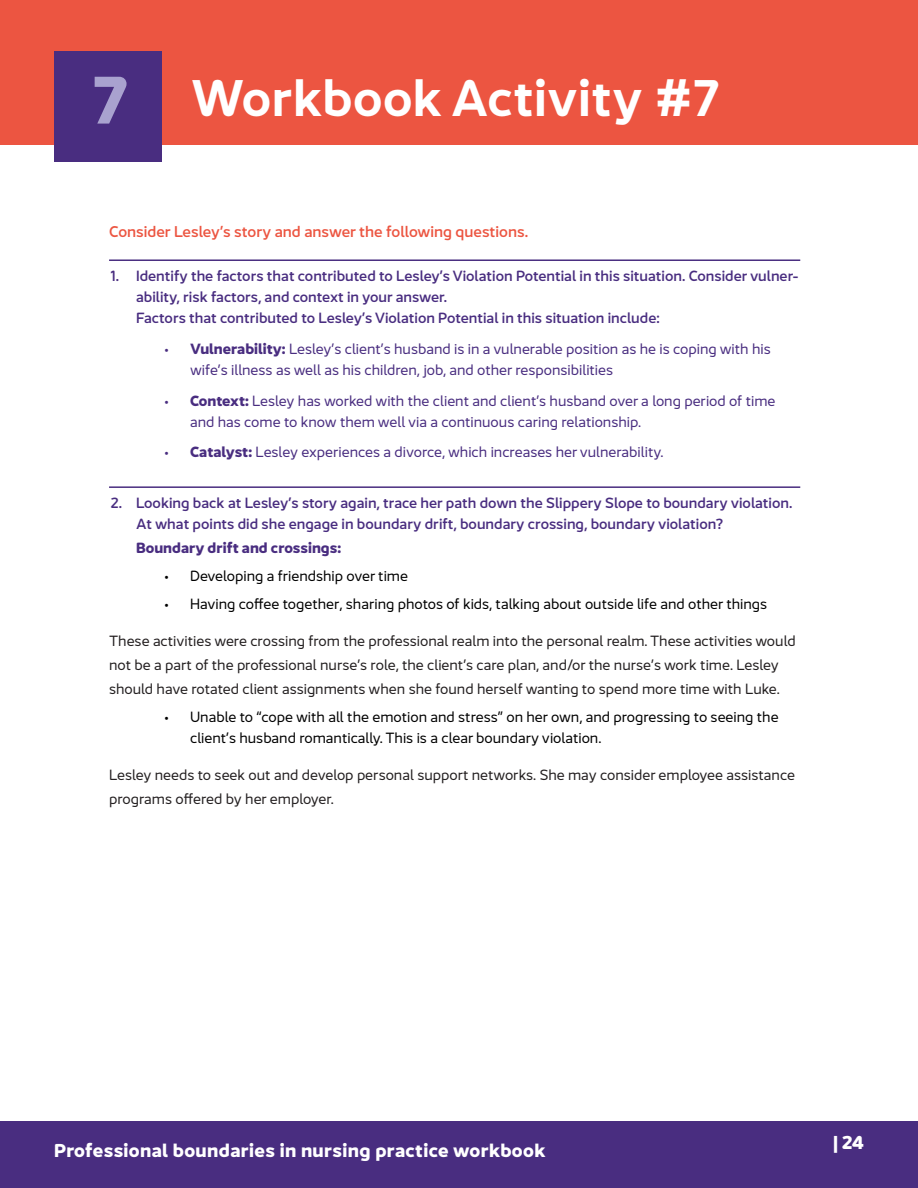
<style>
.page{position:relative;width:918px;height:1188px;background:#fff}
.page>*{position:absolute;margin:0;border:0;box-sizing:border-box;transform-origin:0 0}
.t1{font:700 64.5px "Jano Sans Pro";color:#a9a2cf}
.Header_-_top_section{font:600 49.5px "Jano Sans Pro";letter-spacing:.01em;color:#fff}
.t2{font:700 18px "Jano Sans Pro";letter-spacing:.02em;color:#fff}
.Intro_-_SALMON{font:500 15px "Jano Sans Pro";color:#ec5541}
.Body{font:14.25px/24px "Jano Sans Pro";color:#231f20}
.questions{font:500 14.25px/21px "Jano Sans Pro";color:#492d80}
.Context_questions{font:14.25px/21px "Jano Sans Pro";color:#492d80}
.Context_questions_bu{font:14.25px/21px "Jano Sans Pro";color:#000}
.questions-2{font:700 14.25px "Jano Sans Pro";color:#492d80}
.s1{font-weight:700}
</style>
<div class="page">
<div style="left:0;top:0;width:918px;height:145px;background:#ec5541"></div>
<div style="left:0;top:1121px;width:918px;height:67px;background:#492d80"></div>
<hr style="left:109px;top:259px;width:691px;height:2px;background:#492d80">
<hr style="left:109px;top:486px;width:691px;height:2px;background:#492d80">
<div style="left:54px;top:52px;width:108px;height:110px;background:#492d80"></div>
<p class="t1" style="left:92px;top:44px;width:38px">7</p>
<p class="Header_-_top_section" style="left:191px;top:56px;width:530px">Workbook Activity #7</p>
<p class="Intro_-_SALMON" style="left:109px;top:220px;width:421px">Consider Lesley’s story and answer the following questions.</p>
<p class="questions" style="left:136px;top:264px;width:664px;text-indent:-26px">1. Identify the factors that contributed to Lesley’s Violation Potential in this situation. Consider vulner&shy;ability, risk factors, and context in your answer.<br>Factors that contributed to Lesley’s Violation Potential in this situation include:</p>
<p class="Context_questions" style="left:190px;top:337px;width:582px;text-indent:-26px">• <span class="s1">Vulnerability:</span> Lesley’s client’s husband is in a vulnerable position as he is coping with his wife’s illness as well as his children, job, and other responsibilities</p>
<p class="Context_questions" style="left:190px;top:389px;width:587px;text-indent:-26px">• <span class="s1">Context:</span> Lesley has worked with the client and client’s husband over a long period of time and has come to know them well via a continuous caring relationship.</p>
<p class="Context_questions" style="left:165px;top:441px;width:500px">• <span class="s1">Catalyst:</span> Lesley experiences a divorce, which increases her vulnerability.</p>
<p class="questions" style="left:136px;top:491px;width:658px;text-indent:-26px">2. Looking back at Lesley’s story again, trace her path down the Slippery Slope to boundary violation.<br>At what points did she engage in boundary drift, boundary crossing, boundary violation?</p>
<p class="questions-2" style="left:136px;top:536px;width:207px">Boundary drift and crossings:</p>
<p class="Context_questions_bu" style="left:165px;top:564px;width:245px">• Developing a friendship over time</p>
<p class="Context_questions_bu" style="left:165px;top:592px;width:604px">• Having coffee together, sharing photos of kids, talking about outside life and other things</p>
<p class="Body" style="left:109px;top:628px;width:688px">These activities were crossing from the professional realm into the personal realm. These activities would not be a part of the professional nurse’s role, the client’s care plan, and/or the nurse’s work time. Lesley should have rotated client assignments when she found herself wanting to spend more time with Luke.</p>
<p class="Context_questions_bu" style="left:190px;top:705px;width:590px;text-indent:-26px">• Unable to “cope with all the emotion and stress” on her own, and progressing to seeing the client’s husband romantically. This is a clear boundary violation.</p>
<p class="Body" style="left:109px;top:762px;width:687px">Lesley needs to seek out and develop personal support networks. She may consider employee assistance programs offered by her employer.</p>
<p class="t2" style="left:54px;top:1135px;width:493px">Professional boundaries in nursing practice workbook</p>
<p class="t2" style="left:833px;top:1127px;width:32px">| 24</p>
</div>
